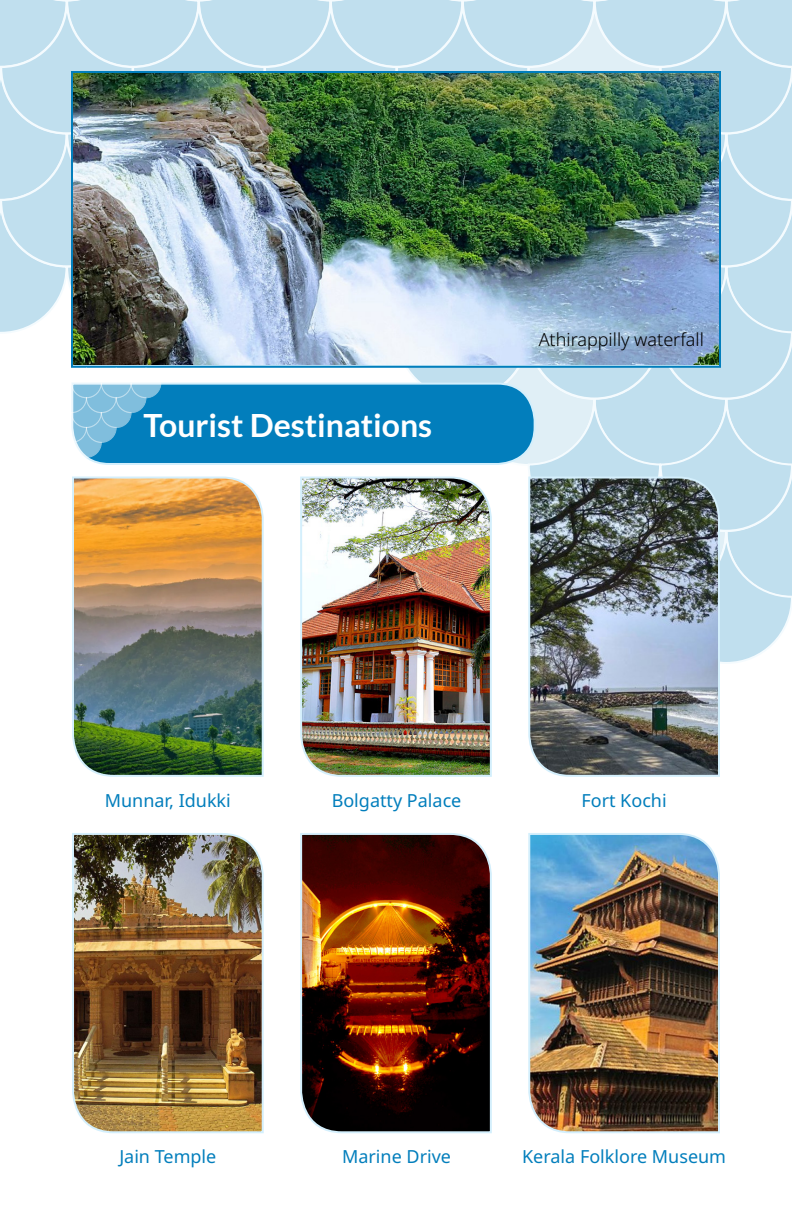
<style>
.page{position:relative;width:792px;height:1224px;background:#fff}
.page>*{position:absolute;margin:0;border:0;box-sizing:border-box;transform-origin:0 0}
.t1{font:700 32px "Lato";color:#fff}
.t2{font:18px "Noto Sans";color:#027ebc}
.t3{font:300 18px "Noto Sans";color:#000}
</style>
<div class="page">
<svg style="left:721px;top:599px;width:71px;height:65px;fill:#c0dfee"></svg>
<img style="left:0;top:0;width:792px;height:599px">
<img style="left:71px;top:476px;width:194px;height:301px">
<img style="left:72px;top:833px;width:192px;height:301px">
<img style="left:299px;top:476px;width:194px;height:301px">
<svg style="left:300px;top:833px;width:192px;height:301px"></svg>
<img style="left:527px;top:476px;width:194px;height:301px">
<img style="left:528px;top:833px;width:192px;height:301px">
<h1 class="t1" style="left:143px;top:407px;width:290px">Tourist Destinations</h1>
<p class="t3" style="left:539px;top:329px;width:167px">Athirappilly waterfall</p>
<p class="t2" style="left:105px;top:790px;width:128px">Munnar, Idukki</p>
<p class="t2" style="left:332px;top:790px;width:131px">Bolgatty Palace</p>
<p class="t2" style="left:581px;top:790px;width:87px">Fort Kochi</p>
<p class="t2" style="left:119px;top:1146px;width:99px">Jain Temple</p>
<p class="t2" style="left:342px;top:1146px;width:110px">Marine Drive</p>
<p class="t2" style="left:522px;top:1146px;width:205px">Kerala Folklore Museum</p>
</div>
